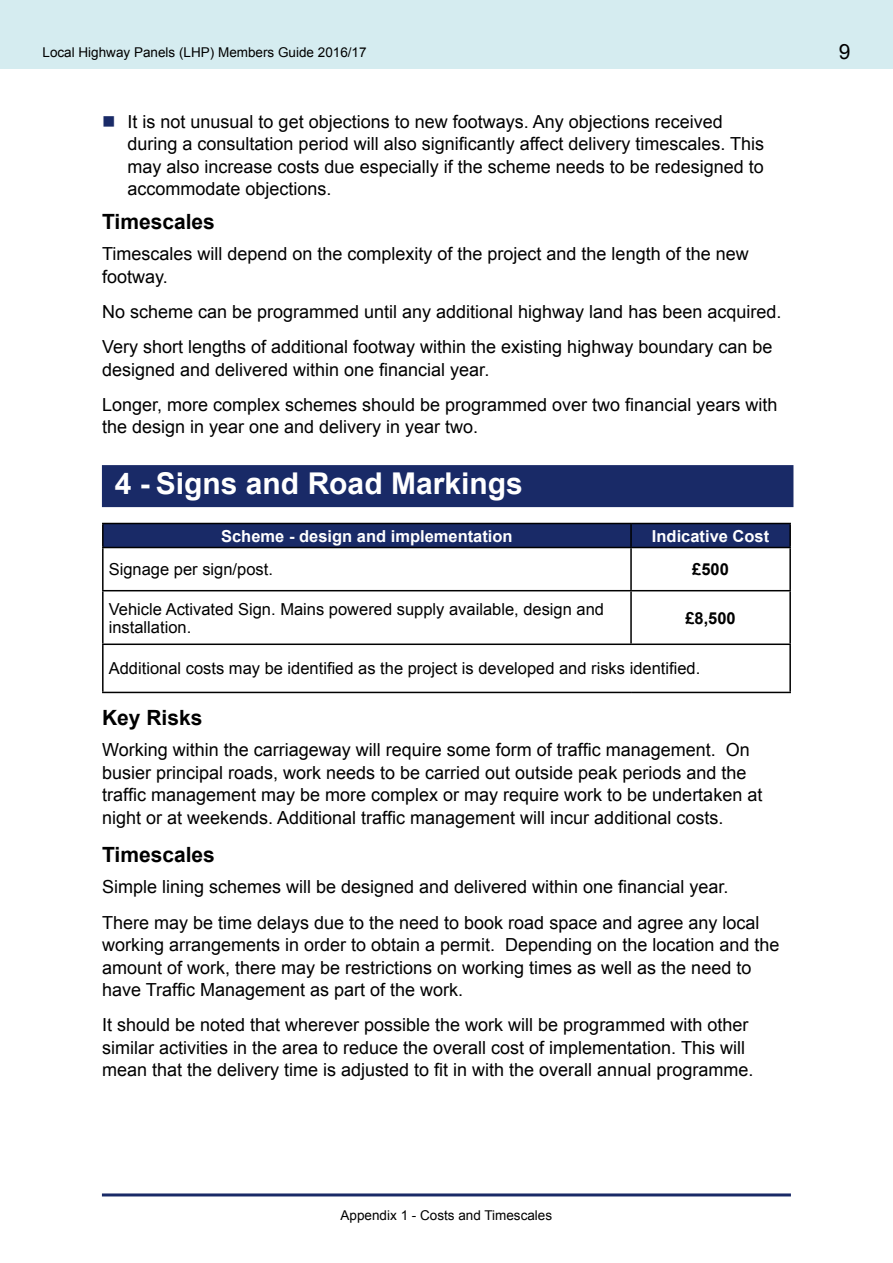
<style>
.page{position:relative;width:893px;height:1263px;background:#fff}
.page>*{position:absolute;margin:0;border:0;box-sizing:border-box;transform-origin:0 0}
.t1{font:700 30px "Arial";color:#fff}
.t2{font:700 21px "Arial";color:#000}
.t3{font:21px "Arial";color:#000}
.t4{font:18px/22.5px "Arial";color:#000}
.t5{font:16.5px/18px "Arial";color:#000}
.t6{font:700 16.5px "Arial";color:#fff}
.t7{font:700 16.5px "Arial";color:#000}
.t8{font:13.5px "Arial";color:#000}
</style>
<div class="page">
<div style="left:0;top:0;width:893px;height:69px;background:#d5ecf0"></div>
<hr style="left:102px;top:1193px;width:689px;height:3px;background:#192a67">
<div style="left:102px;top:465px;width:691px;height:42px;background:#192a67"></div>
<svg style="left:104px;top:524px;width:685px;height:23px;background:#182964"></svg>
<hr style="left:630px;top:524px;width:2px;height:23px;background:#000">
<hr style="left:102px;top:548px;width:2px;height:42px;background:#000">
<hr style="left:630px;top:548px;width:2px;height:42px;background:#000">
<hr style="left:789px;top:548px;width:2px;height:42px;background:#000">
<hr style="left:102px;top:590px;width:529px;height:1px;background:#000">
<hr style="left:102px;top:591px;width:2px;height:52px;background:#000">
<hr style="left:631px;top:590px;width:160px;height:1px;background:#000">
<hr style="left:630px;top:591px;width:2px;height:52px;background:#000">
<hr style="left:789px;top:591px;width:2px;height:52px;background:#000">
<hr style="left:102px;top:643px;width:529px;height:2px;background:#000">
<hr style="left:102px;top:645px;width:2px;height:47px;background:#000">
<hr style="left:631px;top:643px;width:160px;height:2px;background:#000">
<hr style="left:789px;top:645px;width:2px;height:47px;background:#000">
<hr style="left:102px;top:692px;width:529px;height:1px;background:#000">
<hr style="left:631px;top:692px;width:160px;height:1px;background:#000">
<hr style="left:102px;top:523px;width:529px;height:1px;background:#000">
<hr style="left:102px;top:524px;width:2px;height:23px;background:#000">
<hr style="left:631px;top:523px;width:160px;height:1px;background:#000">
<hr style="left:789px;top:524px;width:2px;height:23px;background:#000">
<hr style="left:102px;top:547px;width:529px;height:1px;background:#000">
<hr style="left:631px;top:547px;width:160px;height:1px;background:#000">
<p class="t8" style="left:43px;top:43px;width:326px">Local Highway Panels (LHP) Members Guide 2016/17</p>
<p class="t3" style="left:839px;top:38px;width:13px">9</p>
<p class="t4" style="left:128px;top:110px;width:638px">It is not unusual to get objections to new footways. Any objections received during a consultation period will also significantly affect delivery timescales. This may also increase costs due especially if the scheme needs to be redesigned to accommodate objections.</p>
<p class="t2" style="left:102px;top:208px;width:114px">Timescales</p>
<p class="t4" style="left:102px;top:243px;width:648px">Timescales will depend on the complexity of the project and the length of the new footway.</p>
<p class="t4" style="left:102px;top:294px;width:681px;line-height:35.2px">No scheme can be programmed until any additional highway land has been acquired.<br>Very short lengths of additional footway within the existing highway boundary can be</p>
<p class="t4" style="left:102px;top:352px;width:677px;line-height:35.2px">designed and delivered within one financial year.<br>Longer, more complex schemes should be programmed over two financial years with</p>
<p class="t4" style="left:102px;top:416px;width:378px">the design in year one and delivery in year two.</p>
<h1 class="t1" style="left:115px;top:464px;width:409px">4 - Signs and Road Markings</h1>
<p class="t6" style="left:221px;top:525px;width:293px">Scheme - design and implementation</p>
<p class="t6" style="left:652px;top:525px;width:119px">Indicative Cost</p>
<p class="t5" style="left:109px;top:560px;width:166px">Signage per sign/post.</p>
<p class="t7" style="left:692px;top:558px;width:38px">£500</p>
<p class="t5" style="left:109px;top:600px;width:497px">Vehicle Activated Sign. Mains powered supply available, design and installation.</p>
<p class="t7" style="left:685px;top:607px;width:52px">£8,500</p>
<p class="t5" style="left:109px;top:660px;width:593px">Additional costs may be identified as the project is developed and risks identified.</p>
<p class="t2" style="left:102px;top:704px;width:102px">Key Risks</p>
<p class="t4" style="left:102px;top:739px;width:662px">Working within the carriageway will require some form of traffic management. On busier principal roads, work needs to be carried out outside peak periods and the traffic management may be more complex or may require work to be undertaken at night or at weekends. Additional traffic management will incur additional costs.</p>
<p class="t2" style="left:102px;top:841px;width:114px">Timescales</p>
<p class="t4" style="left:102px;top:869px;width:659px;line-height:35.2px">Simple lining schemes will be designed and delivered within one financial year.<br>There may be time delays due to the need to book road space and agree any local</p>
<p class="t4" style="left:102px;top:934px;width:679px">working arrangements in order to obtain a permit. Depending on the location and the amount of work, there may be restrictions on working times as well as the need to have Traffic Management as part of the work.</p>
<p class="t4" style="left:102px;top:1014px;width:653px">It should be noted that wherever possible the work will be programmed with other similar activities in the area to reduce the overall cost of implementation. This will mean that the delivery time is adjusted to fit in with the overall annual programme.</p>
<p class="t8" style="left:341px;top:1206px;width:213px">Appendix 1 - Costs and Timescales</p>
</div>
